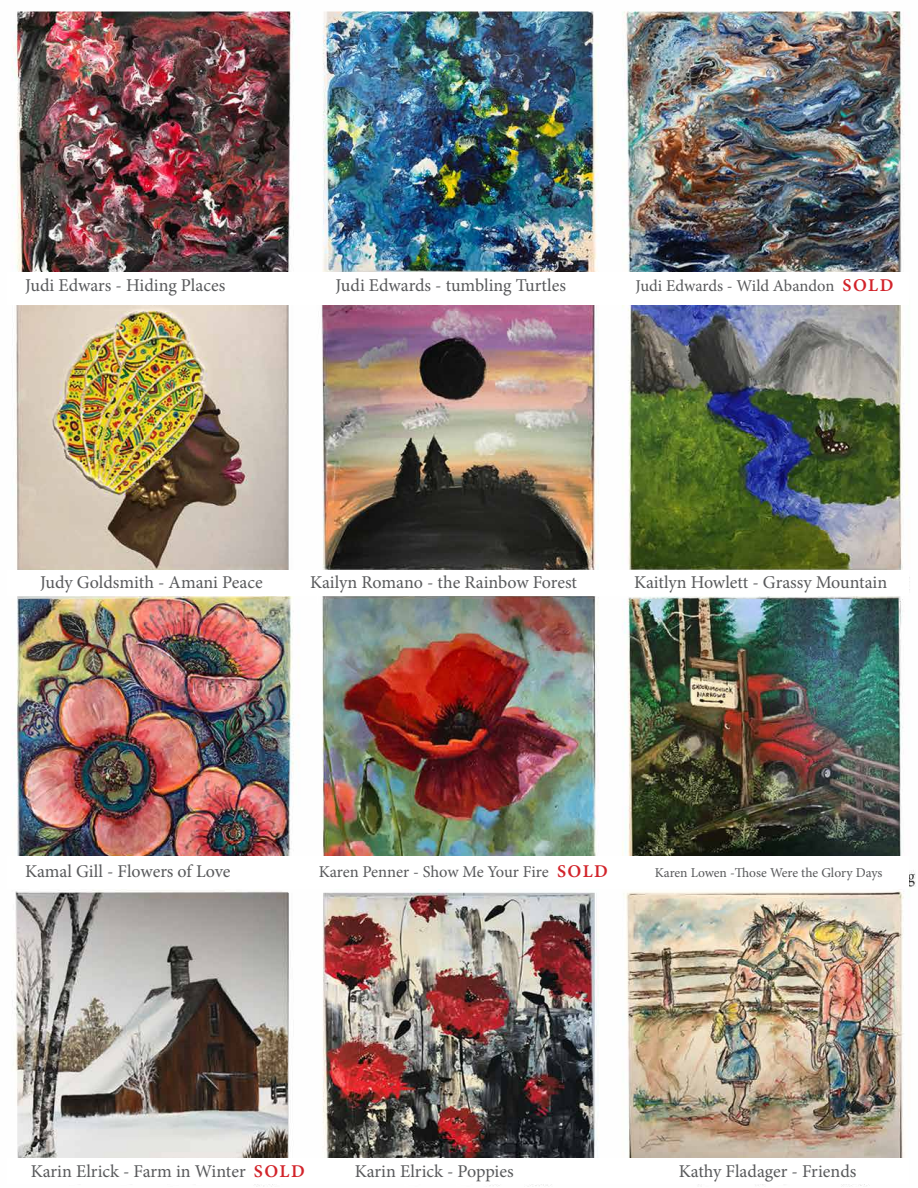
<style>
.page{position:relative;width:918px;height:1188px;background:#fff}
.page>*{position:absolute;margin:0;border:0;box-sizing:border-box;transform-origin:0 0}
.t1{font:18px "Minion Pro";letter-spacing:-.005em;color:#58595b}
.t2{font:16.5px "Minion Pro";letter-spacing:-.005em;color:#58595b}
.t3{font:13.5px "Minion Pro";color:#58595b}
.s1{font-family:"Minion Pro Semibold Capt";font-size:18px;color:#d2232a}
.s2{font-family:"Minion Pro Semibold Capt";color:#d2232a}
</style>
<div class="page">
<img style="left:12px;top:11px;width:904px;height:1176px">
<div style="left:7px;top:272px;width:902px;height:32px;background:#fff"></div>
<div style="left:7px;top:571px;width:902px;height:25px;background:#fff"></div>
<div style="left:7px;top:857px;width:902px;height:32px;background:#fff"></div>
<div style="left:7px;top:1158px;width:902px;height:25px;background:#fff"></div>
<p class="t1" style="left:25px;top:274px;width:202px">Judi Edwars - Hiding Places</p>
<p class="t1" style="left:336px;top:274px;width:232px">Judi Edwards - tumbling Turtles</p>
<p class="t2" style="left:635px;top:275px;width:260px">Judi Edwards - Wild Abandon <span class="s1">SOLD</span></p>
<p class="t1" style="left:40px;top:571px;width:224px">Judy Goldsmith - Amani Peace</p>
<p class="t1" style="left:310px;top:571px;width:268px">Kailyn Romano - the Rainbow Forest</p>
<p class="t1" style="left:634px;top:571px;width:255px">Kaitlyn Howlett - Grassy Mountain</p>
<p class="t1" style="left:25px;top:859px;width:207px">Kamal Gill - Flowers of Love</p>
<p class="t2" style="left:319px;top:861px;width:291px">Karen Penner - Show Me Your Fire <span class="s1">SOLD</span></p>
<p class="t3" style="left:655px;top:864px;width:229px">Karen Lowen -Those Were the Glory Days</p>
<p class="t1" style="left:31px;top:1159px;width:275px">Karin Elrick - Farm in Winter <span class="s2">SOLD</span></p>
<p class="t1" style="left:355px;top:1159px;width:160px">Karin Elrick - Poppies</p>
<p class="t1" style="left:679px;top:1159px;width:179px">Kathy Fladager - Friends</p>
</div>
